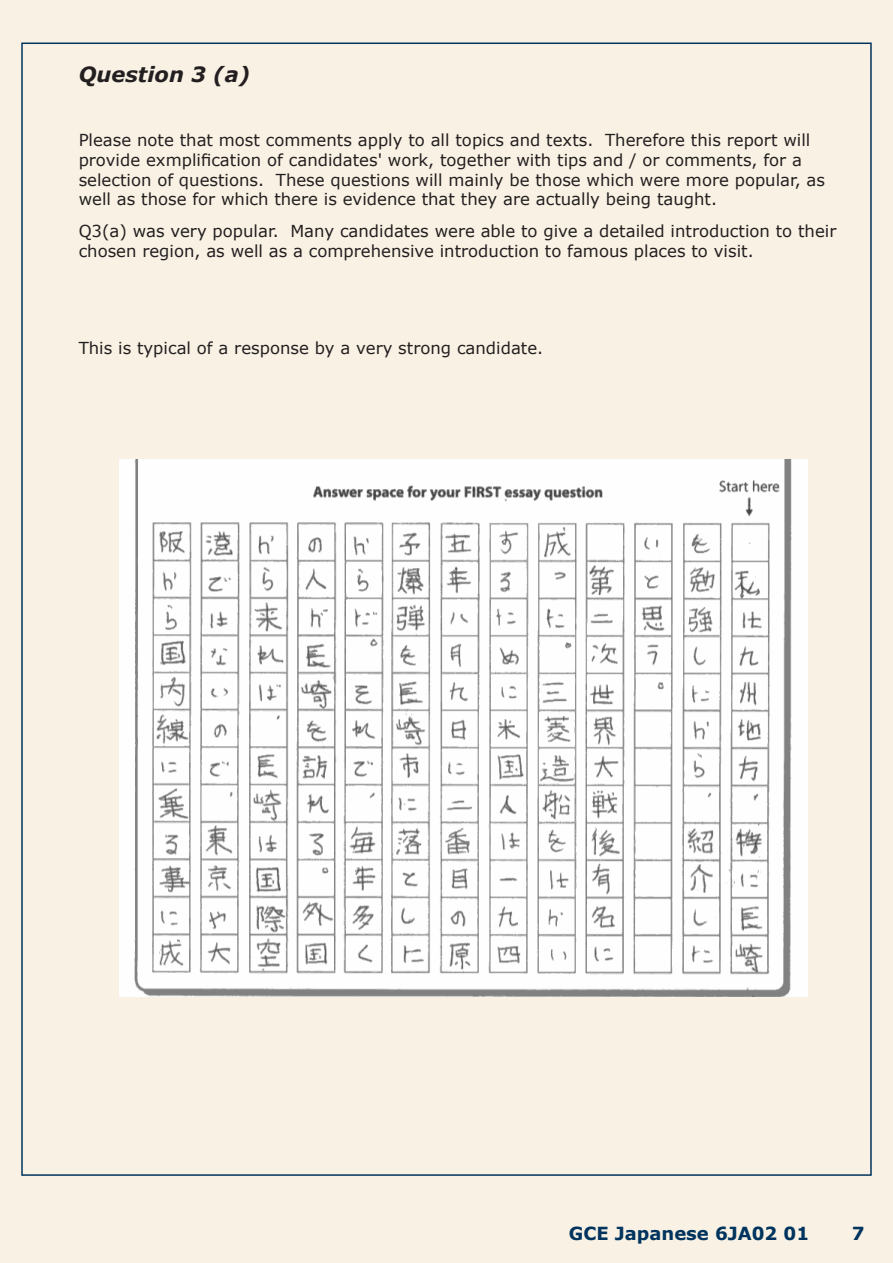
<style>
.page{position:relative;width:893px;height:1263px;background:#f9f2e4}
.page>*{position:absolute;margin:0;border:0;box-sizing:border-box;transform-origin:0 0}
.t1{font:italic 700 21px "Verdana";color:#231f20}
.t2{font:700 18px "Verdana";color:#00345e}
.t3{font:16.5px/19.5px "Verdana";color:#231f20}
</style>
<div class="page">
<img style="left:119px;top:459px;width:689px;height:537px">
<p class="t1" style="left:79px;top:61px;width:173px">Question 3 (a)</p>
<p class="t3" style="left:79px;top:130px;width:748px">Please note that most comments apply to all topics and texts. Therefore this report will provide exmplification of candidates' work, together with tips and / or comments, for a selection of questions. These questions will mainly be those which were more popular, as well as those for which there is evidence that they are actually being taught.</p>
<p class="t3" style="left:79px;top:221px;width:759px">Q3(a) was very popular. Many candidates were able to give a detailed introduction to their chosen region, as well as a comprehensive introduction to famous places to visit.</p>
<p class="t3" style="left:79px;top:337px;width:466px">This is typical of a response by a very strong candidate.</p>
<p class="t2" style="left:569px;top:1222px;width:242px">GCE Japanese 6JA02 01</p>
<p class="t2" style="left:852px;top:1222px;width:14px">7</p>
</div>
